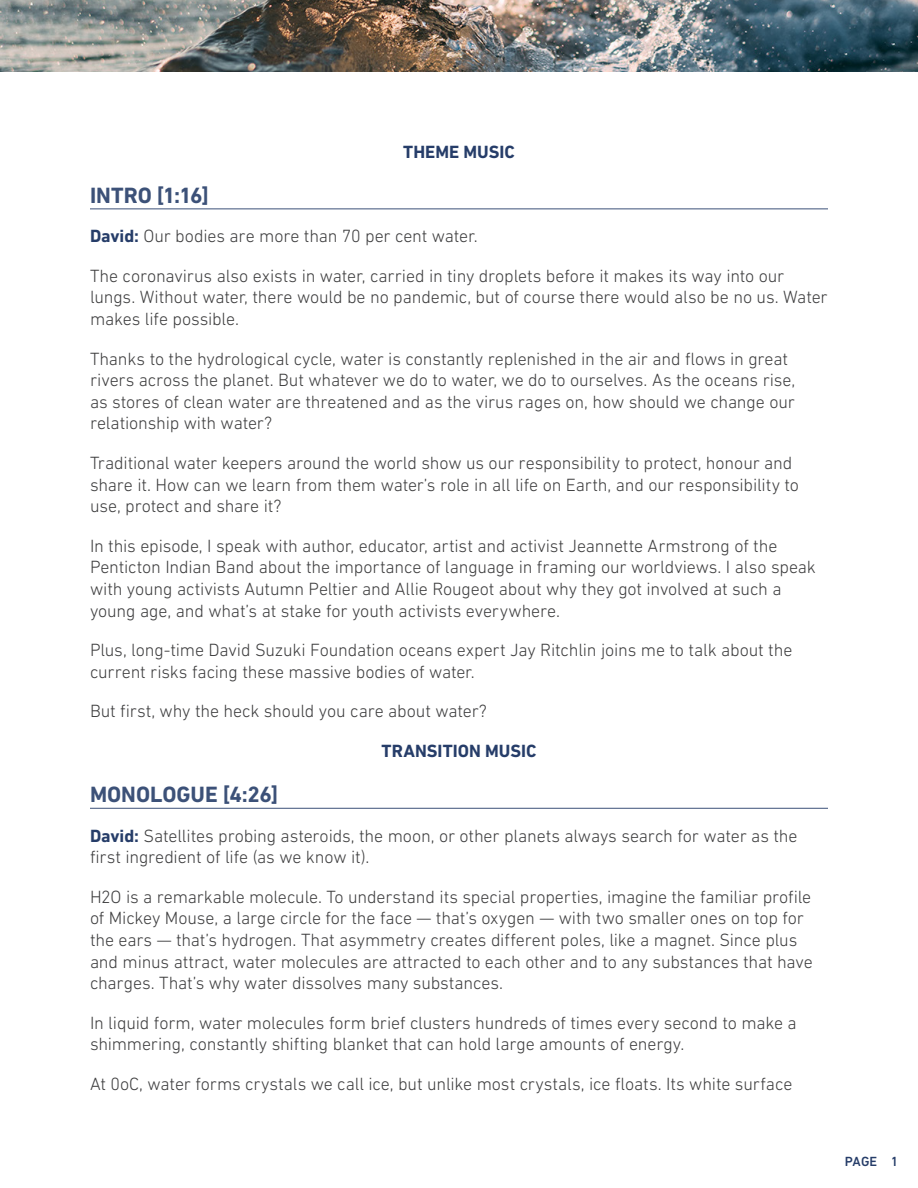
<style>
.page{position:relative;width:918px;height:1188px;background:#fff}
.page>*{position:absolute;margin:0;border:0;box-sizing:border-box;transform-origin:0 0}
.Section{font:700 22.5px "DIN Next LT Pro";color:#3c5178}
.Body_Copy{font:300 18px/21.6px "DIN Next LT Pro";letter-spacing:-.01em;color:#3e3e3f}
.Music{font:700 18px "DIN Next LT Pro";color:#263d69}
.t1{font:500 13.5px "DIN Next LT Pro";color:#263d69}
.s1{font-weight:700;color:#263d69}
</style>
<div class="page">
<img style="left:0;top:0;width:918px;height:71px">
<hr style="left:90px;top:208px;width:738px;height:1px;background:#3c5178">
<hr style="left:90px;top:808px;width:738px;height:1px;background:#3c5178">
<p class="Music" style="left:403px;top:141px;width:113px">THEME MUSIC</p>
<p class="Section" style="left:90px;top:182px;width:120px">INTRO [1:16]</p>
<p class="Body_Copy" style="left:90px;top:225px;width:389px"><span class="s1">David:</span> Our bodies are more than 70 per cent water.</p>
<p class="Body_Copy" style="left:90px;top:265px;width:739px">The coronavirus also exists in water, carried in tiny droplets before it makes its way into our lungs. Without water, there would be no pandemic, but of course there would also be no us. Water makes life possible.</p>
<p class="Body_Copy" style="left:90px;top:347px;width:707px">Thanks to the hydrological cycle, water is constantly replenished in the air and flows in great rivers across the planet. But whatever we do to water, we do to ourselves. As the oceans rise, as stores of clean water are threatened and as the virus rages on, how should we change our relationship with water?</p>
<p class="Body_Copy" style="left:90px;top:452px;width:711px">Traditional water keepers around the world show us our responsibility to protect, honour and share it. How can we learn from them water’s role in all life on Earth, and our responsibility to use, protect and share it?</p>
<p class="Body_Copy" style="left:90px;top:535px;width:727px">In this episode, I speak with author, educator, artist and activist Jeannette Armstrong of the Penticton Indian Band about the importance of language in framing our worldviews. I also speak with young activists Autumn Peltier and Allie Rougeot about why they got involved at such a young age, and what’s at stake for youth activists everywhere.</p>
<p class="Body_Copy" style="left:90px;top:639px;width:704px">Plus, long-time David Suzuki Foundation oceans expert Jay Ritchlin joins me to talk about the current risks facing these massive bodies of water.</p>
<p class="Body_Copy" style="left:90px;top:700px;width:398px">But first, why the heck should you care about water?</p>
<p class="Music" style="left:382px;top:740px;width:156px">TRANSITION MUSIC</p>
<p class="Section" style="left:90px;top:781px;width:190px">MONOLOGUE [4:26]</p>
<p class="Body_Copy" style="left:90px;top:824px;width:709px"><span class="s1">David:</span> Satellites probing asteroids, the moon, or other planets always search for water as the first ingredient of life (as we know it).</p>
<p class="Body_Copy" style="left:90px;top:886px;width:724px">H2O is a remarkable molecule. To understand its special properties, imagine the familiar profile of Mickey Mouse, a large circle for the face — that’s oxygen — with two smaller ones on top for the ears — that’s hydrogen. That asymmetry creates different poles, like a magnet. Since plus and minus attract, water molecules are attracted to each other and to any substances that have charges. That’s why water dissolves many substances.</p>
<p class="Body_Copy" style="left:90px;top:1012px;width:708px">In liquid form, water molecules form brief clusters hundreds of times every second to make a shimmering, constantly shifting blanket that can hold large amounts of energy.</p>
<p class="Body_Copy" style="left:90px;top:1073px;width:704px">At 0oC, water forms crystals we call ice, but unlike most crystals, ice floats. Its white surface</p>
<p class="t1" style="left:845px;top:1153px;width:55px">PAGE 1</p>
</div>
